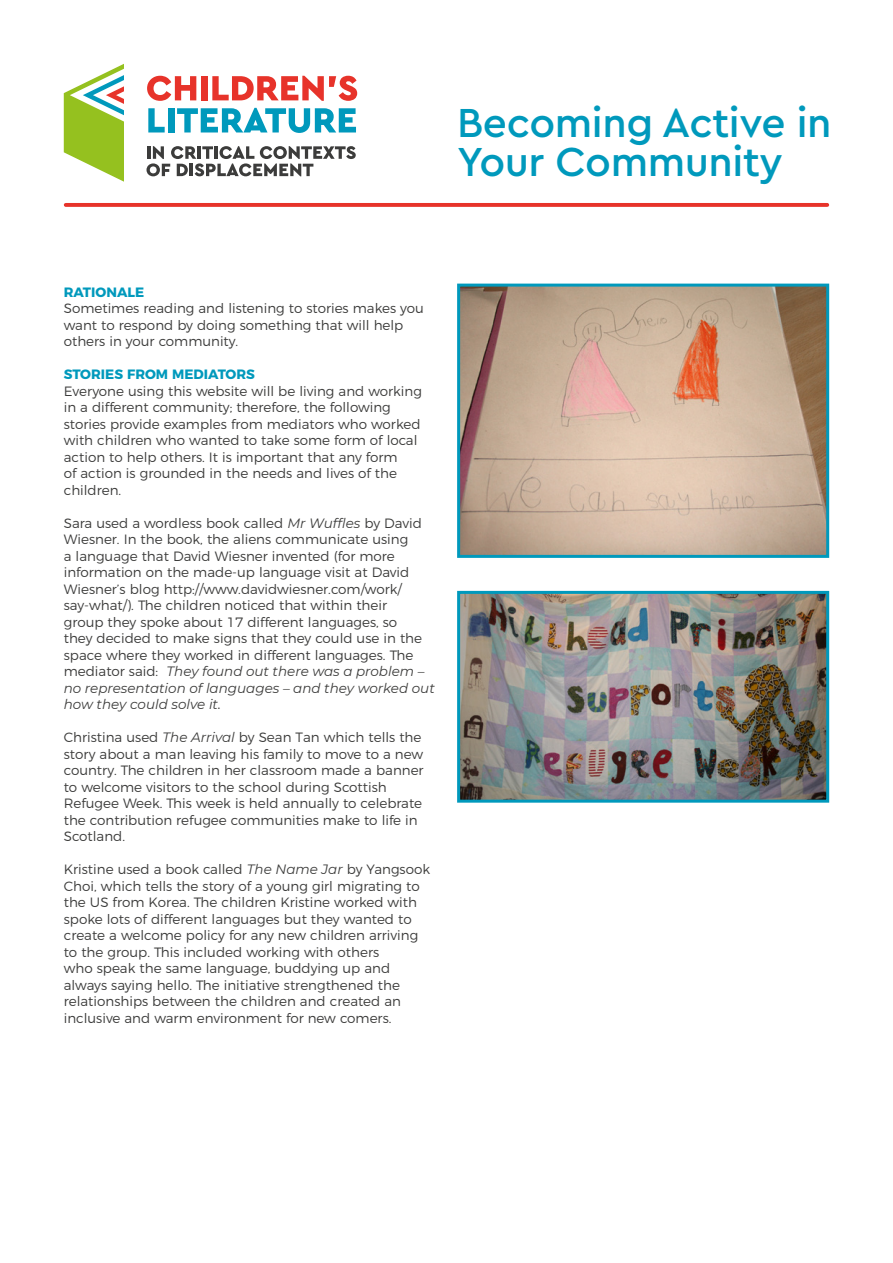
<style>
.page{position:relative;width:893px;height:1263px;background:#fff}
.page>*{position:absolute;margin:0;border:0;box-sizing:border-box;transform-origin:0 0}
.t1{font:500 42.45px/39.6px "Cera GR";letter-spacing:-.01em;color:#0099bc}
.t2{font:300 13.5px/16.5px "Montserrat";color:#3c3c3b}
.t3{font:700 13.5px "Montserrat";color:#0099bc}
.s1{font-weight:400;font-style:italic}
</style>
<div class="page">
<svg style="left:66px;top:203px;width:761px;height:4px;background:#e73930"></svg>
<svg style="left:64px;top:64px;width:60px;height:118px"></svg>
<svg style="left:147px;top:76px;width:49px;height:25px"></svg>
<div style="left:201px;top:76px;width:6px;height:24px;background:#e7332a"></div>
<svg style="left:212px;top:76px;width:145px;height:25px"></svg>
<svg style="left:148px;top:108px;width:17px;height:24px"></svg>
<div style="left:168px;top:108px;width:6px;height:24px;background:#0099bc"></div>
<svg style="left:177px;top:108px;width:179px;height:25px"></svg>
<svg style="left:147px;top:146px;width:209px;height:30px"></svg>
<img style="left:461px;top:288px;width:364px;height:266px">
<div style="left:457px;top:284px;width:372px;height:274px;border:3px solid #0099bc"></div>
<img style="left:461px;top:595px;width:364px;height:204px">
<div style="left:457px;top:591px;width:372px;height:212px;border:3px solid #0099bc"></div>
<h1 class="t1" style="left:457px;top:103px;width:376px">Becoming Active in<br>Your Community</h1>
<p class="t3" style="left:64px;top:281px;width:82px">RATIONALE</p>
<p class="t2" style="left:64px;top:299px;width:362px">Sometimes reading and listening to stories makes you want to respond by doing something that will help others in your community.</p>
<p class="t3" style="left:64px;top:363px;width:193px">STORIES FROM MEDIATORS</p>
<p class="t2" style="left:64px;top:381px;width:360px">Everyone using this website will be living and working in a different community; therefore, the following stories provide examples from mediators who worked with children who wanted to take some form of local action to help others. It is important that any form<br>of action is grounded in the needs and lives of the children.</p>
<p class="t2" style="left:64px;top:513px;width:373px">Sara used a wordless book called <span class="s1">Mr Wuffles</span> by David Wiesner. In the book, the aliens communicate using<br>a language that David Wiesner invented (for more information on the made-up language visit at David Wiesner’s blog http://www.davidwiesner.com/work/ say-what/). The children noticed that within their<br>group they spoke about 17 different languages, so<br>they decided to make signs that they could use in the space where they worked in different languages. The mediator said: <span class="s1">They found out there was a problem – no representation of languages – and they worked out how they could solve it.</span></p>
<p class="t2" style="left:64px;top:728px;width:361px">Christina used <span class="s1">The Arrival</span> by Sean Tan which tells the story about a man leaving his family to move to a new country. The children in her classroom made a banner to welcome visitors to the school during Scottish Refugee Week. This week is held annually to celebrate the contribution refugee communities make to life in Scotland.</p>
<p class="t2" style="left:64px;top:860px;width:368px">Kristine used a book called <span class="s1">The Name Jar</span> by Yangsook Choi, which tells the story of a young girl migrating to the US from Korea. The children Kristine worked with spoke lots of different languages but they wanted to create a welcome policy for any new children arriving to the group. This included working with others<br>who speak the same language, buddying up and always saying hello. The initiative strengthened the relationships between the children and created an inclusive and warm environment for new comers.</p>
</div>
